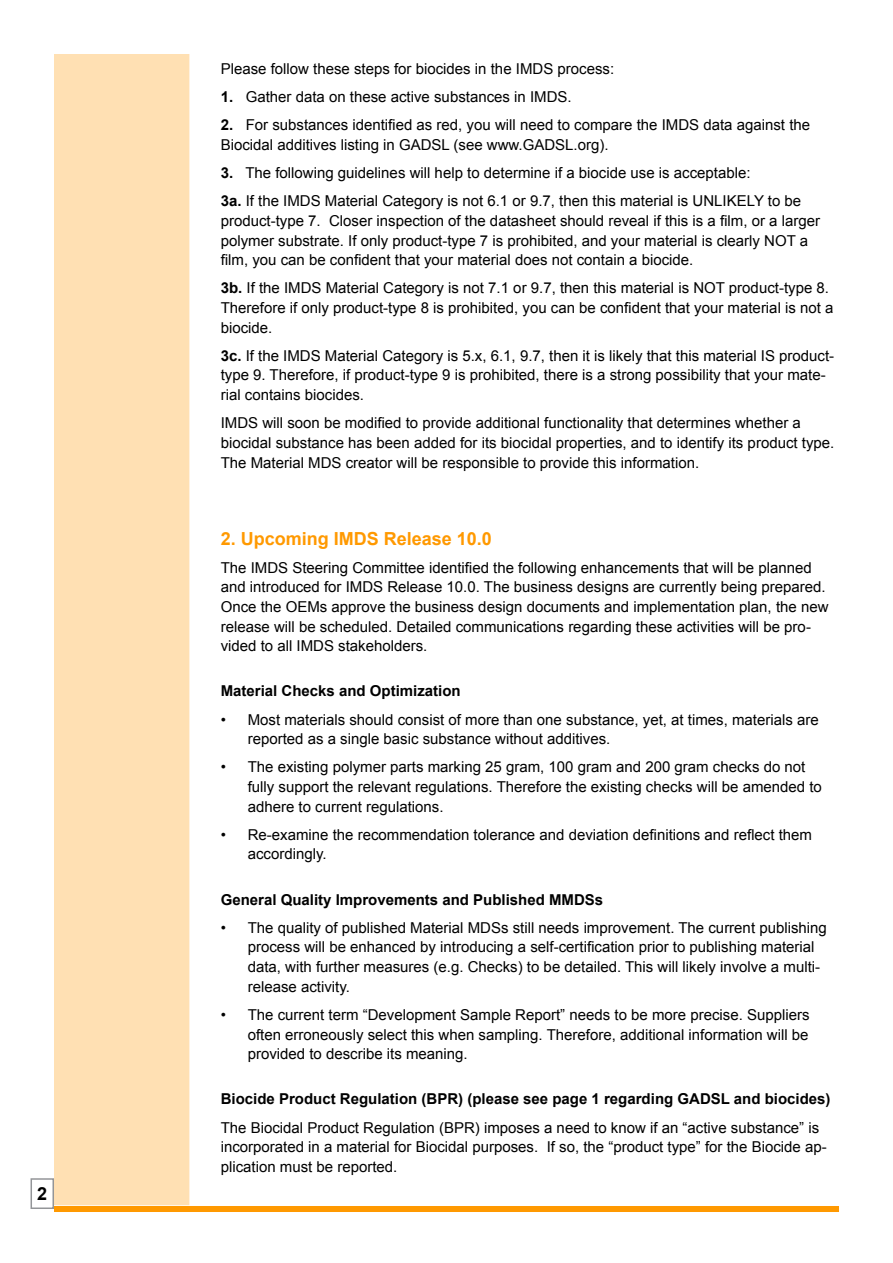
<style>
.page{position:relative;width:893px;height:1263px;background:#fff}
.page>*{position:absolute;margin:0;border:0;box-sizing:border-box;transform-origin:0 0}
.t1{font:700 18px "Arial";color:#f90}
.t2{font:700 18px "Arial";color:#000}
.t3{font:15px/19.6px "Arial";color:#000}
.t4{font:700 15px "Arial";color:#000}
.s1{font-weight:700}
</style>
<div class="page">
<div style="left:54px;top:54px;width:135px;height:1151px;background:#ffe0b3"></div>
<div style="left:54px;top:1206px;width:785px;height:6px;background:#f90"></div>
<div style="left:31px;top:1178px;width:23px;height:31px;border:2px solid #939598"></div>
<p class="t2" style="left:37px;top:1181px;width:12px">2</p>
<p class="t3" style="left:221px;top:59px;width:395px">Please follow these steps for biocides in the IMDS process:</p>
<p class="t3" style="left:221px;top:87px;width:353px"><span class="s1">1.</span> Gather data on these active substances in IMDS.</p>
<p class="t3" style="left:221px;top:115px;width:591px"><span class="s1">2.</span> For substances identified as red, you will need to compare the IMDS data against the<br>Biocidal additives listing in GADSL (see www.GADSL.org).</p>
<p class="t3" style="left:221px;top:159px;width:582px;line-height:28.2px"><span class="s1">3.</span> The following guidelines will help to determine if a biocide use is acceptable:<br><span class="s1">3a.</span> If the IMDS Material Category is not 6.1 or 9.7, then this material is UNLIKELY to be</p>
<p class="t3" style="left:221px;top:211px;width:601px">product-type 7. Closer inspection of the datasheet should reveal if this is a film, or a larger polymer substrate. If only product-type 7 is prohibited, and your material is clearly NOT a film, you can be confident that your material does not contain a biocide.</p>
<p class="t3" style="left:221px;top:278px;width:614px"><span class="s1">3b.</span> If the IMDS Material Category is not 7.1 or 9.7, then this material is NOT product-type 8.<br>Therefore if only product-type 8 is prohibited, you can be confident that your material is not a biocide.</p>
<p class="t3" style="left:221px;top:346px;width:615px"><span class="s1">3c.</span> If the IMDS Material Category is 5.x, 6.1, 9.7, then it is likely that this material IS product&shy;type 9. Therefore, if product-type 9 is prohibited, there is a strong possibility that your mate&shy;rial contains biocides.</p>
<p class="t3" style="left:221px;top:413px;width:615px">IMDS will soon be modified to provide additional functionality that determines whether a biocidal substance has been added for its biocidal properties, and to identify its product type.<br>The Material MDS creator will be responsible to provide this information.</p>
<p class="t1" style="left:221px;top:526px;width:273px">2. Upcoming IMDS Release 10.0</p>
<p class="t3" style="left:221px;top:558px;width:609px">The IMDS Steering Committee identified the following enhancements that will be planned and introduced for IMDS Release 10.0. The business designs are currently being prepared.<br>Once the OEMs approve the business design documents and implementation plan, the new release will be scheduled. Detailed communications regarding these activities will be pro&shy;vided to all IMDS stakeholders.</p>
<p class="t4" style="left:221px;top:681px;width:242px">Material Checks and Optimization</p>
<p class="t3" style="left:248px;top:710px;width:573px;text-indent:-27px">• Most materials should consist of more than one substance, yet, at times, materials are reported as a single basic substance without additives.</p>
<p class="t3" style="left:248px;top:757px;width:576px;text-indent:-27px">• The existing polymer parts marking 25 gram, 100 gram and 200 gram checks do not fully support the relevant regulations. Therefore the existing checks will be amended to adhere to current regulations.</p>
<p class="t3" style="left:248px;top:825px;width:566px;text-indent:-27px">• Re-examine the recommendation tolerance and deviation definitions and reflect them accordingly.</p>
<p class="t4" style="left:221px;top:889px;width:384px">General Quality Improvements and Published MMDSs</p>
<p class="t3" style="left:248px;top:918px;width:581px;text-indent:-27px">• The quality of published Material MDSs still needs improvement. The current publishing process will be enhanced by introducing a self-certification prior to publishing material data, with further measures (e.g. Checks) to be detailed. This will likely involve a multi&shy;release activity.</p>
<p class="t3" style="left:248px;top:1005px;width:563px;text-align:justify;text-indent:-27px">• The current term “Development Sample Report” needs to be more precise. Suppliers often erroneously select this when sampling. Therefore, additional information will be provided to describe its meaning.</p>
<p class="t4" style="left:221px;top:1089px;width:611px">Biocide Product Regulation (BPR) (please see page 1 regarding GADSL and biocides)</p>
<p class="t3" style="left:221px;top:1117px;width:608px">The Biocidal Product Regulation (BPR) imposes a need to know if an “active substance” is incorporated in a material for Biocidal purposes. If so, the “product type” for the Biocide ap&shy;plication must be reported.</p>
</div>
